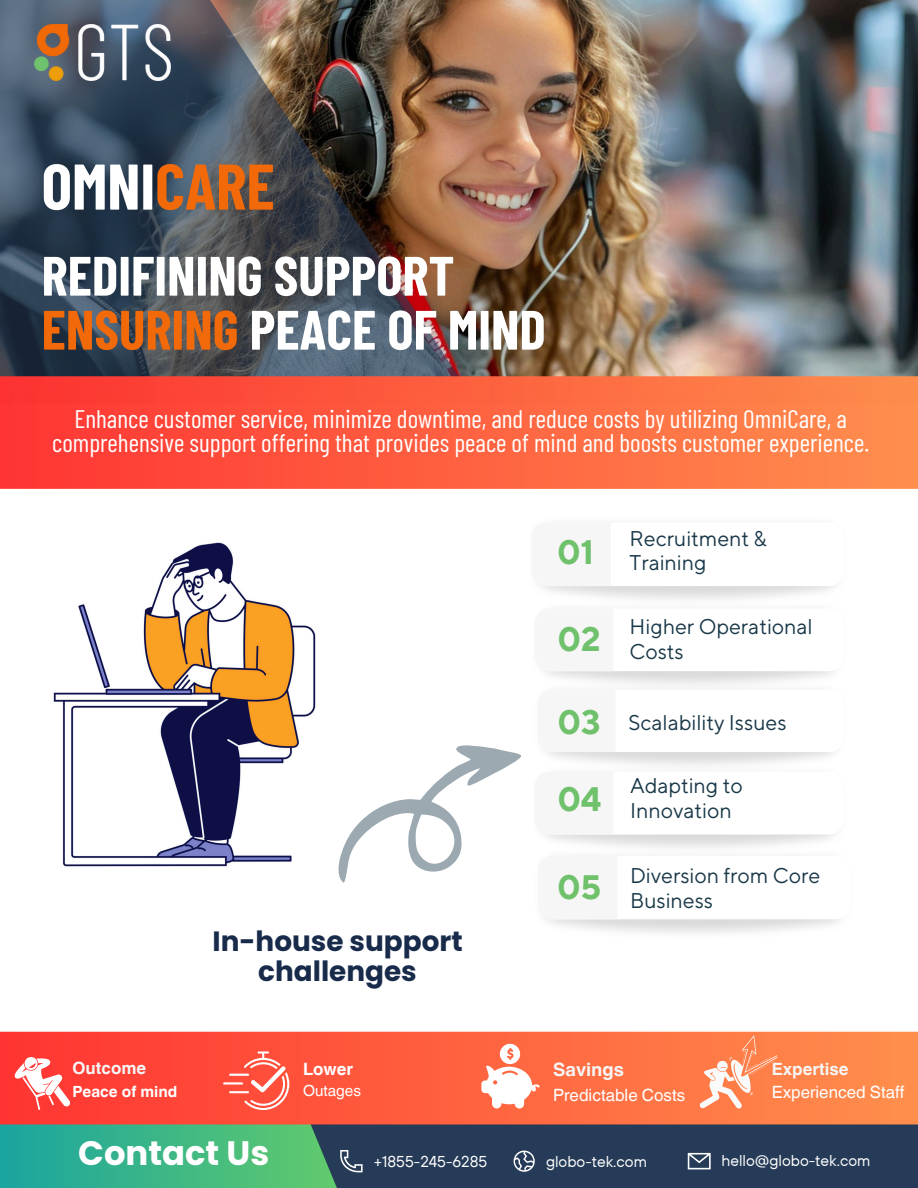
<style>
.page{position:relative;width:918px;height:1188px;background:#fff}
.page>*{position:absolute;margin:0;border:0;box-sizing:border-box;transform-origin:0 0}
.t1{font:700 64.35px "Barlow Condensed";color:#fff}
.t2{font:700 55.35px/54px "Barlow Condensed";color:#fff}
.t3{font:700 33.9px "TT Norms Pro";color:#70c16c}
.t4{font:700 33.9px "Poppins";color:#fff}
.t5{font:700 27.9px/30.3px "Poppins";color:#182b4b;text-align:center}
.t6{font:25.35px/24.8px "Barlow Condensed";color:#fff;text-align:center}
.t7{font:21.3px "TT Norms Pro";color:#193848}
.t8{font:700 18.45px "Helvetica World";color:#f6f6f6}
.t9{font:16.95px "Helvetica World";color:#fff}
.t10{font:700 16.95px "Helvetica World";color:#f6f6f6}
.t11{font:700 16.95px "Helvetica World";color:#fff}
.t12{font:15.75px "TT Hoves";color:#fff}
.t13{font:700 15.45px "Helvetica World";color:#fff}
.t14{font:15.45px "Helvetica World";color:#fff}
.s1{color:#f16909}
</style>
<div class="page">
<img style="left:467px;top:0;width:451px;height:376px">
<div style="left:272px;top:1124px;width:646px;height:64px;background:#263b57"></div>
<svg style="left:514px;top:1151px;width:21px;height:21px"></svg>
<svg style="left:688px;top:1153px;width:22px;height:16px"></svg>
<svg style="left:0;top:1124px;width:464px;height:64px"></svg>
<img style="left:0;top:0;width:467px;height:376px">
<img style="left:35px;top:24px;width:136px;height:56px">
<svg style="left:0;top:376px;width:918px;height:113px;background:#fe6140"></svg>
<svg style="left:545px;top:608px;width:289px;height:63px"></svg>
<svg style="left:543px;top:772px;width:292px;height:63px"></svg>
<svg style="left:338px;top:745px;width:183px;height:138px"></svg>
<svg style="left:0;top:1032px;width:918px;height:92px;background:#fe613f"></svg>
<svg style="left:14px;top:1056px;width:57px;height:54px"></svg>
<svg style="left:223px;top:1051px;width:66px;height:59px;background:#ff6f5f"></svg>
<svg style="left:481px;top:1044px;width:59px;height:64px"></svg>
<svg style="left:699px;top:1035px;width:78px;height:73px"></svg>
<img style="left:53px;top:542px;width:263px;height:325px">
<h6 class="t1" style="left:42px;top:145px;width:235px">OMNI<span class="s1">CARE</span></h6>
<p class="t2" style="left:42px;top:247px;width:506px">REDIFINING SUPPORT<br><span class="s1">ENSURING</span> PEACE OF MIND</p>
<p class="t6" style="left:52px;top:405px;width:819px">Enhance customer service, minimize downtime, and reduce costs by utilizing OmniCare, a comprehensive support offering that provides peace of mind and boosts customer experience.</p>
<p class="t3" style="left:557px;top:532px;width:38px">01</p>
<p class="t3" style="left:558px;top:619px;width:45px">02</p>
<p class="t7" style="left:630px;top:525px;width:139px">Recruitment &amp;</p>
<p class="t7" style="left:630px;top:550px;width:78px">Training</p>
<h6 class="t7" style="left:630px;top:614px;width:185px">Higher Operational</h6>
<h6 class="t7" style="left:630px;top:639px;width:56px">Costs</h6>
<h6 class="t3" style="left:558px;top:702px;width:45px">03</h6>
<p class="t7" style="left:629px;top:710px;width:159px">Scalability Issues</p>
<p class="t10" style="left:72px;top:1054px;width:75px">Outcome</p>
<p class="t13" style="left:72px;top:1079px;width:107px">Peace of mind</p>
<h6 class="t5" style="left:212px;top:926px;width:252px">In-house support challenges</h6>
<p class="t11" style="left:303px;top:1055px;width:52px">Lower</p>
<p class="t14" style="left:303px;top:1082px;width:60px">Outages</p>
<p class="t3" style="left:557px;top:779px;width:45px">04</p>
<p class="t3" style="left:557px;top:867px;width:46px">05</p>
<p class="t7" style="left:630px;top:773px;width:114px">Adapting to</p>
<p class="t7" style="left:630px;top:797px;width:103px">Innovation</p>
<h6 class="t7" style="left:630px;top:863px;width:192px">Diversion from Core</h6>
<h6 class="t7" style="left:630px;top:888px;width:84px">Business</h6>
<p class="t8" style="left:553px;top:1055px;width:72px">Savings</p>
<p class="t9" style="left:553px;top:1085px;width:134px">Predictable Costs</p>
<p class="t10" style="left:772px;top:1055px;width:78px">Expertise</p>
<p class="t9" style="left:772px;top:1082px;width:134px">Experienced Staff</p>
<h2 class="t4" style="left:78px;top:1130px;width:193px">Contact Us</h2>
<h5 class="t12" style="left:374px;top:1151px;width:115px">+1855-245-6285</h5>
<h4 class="t12" style="left:546px;top:1151px;width:102px">globo-tek.com</h4>
<p class="t12" style="left:721px;top:1150px;width:150px">hello@globo-tek.com</p>
</div>
